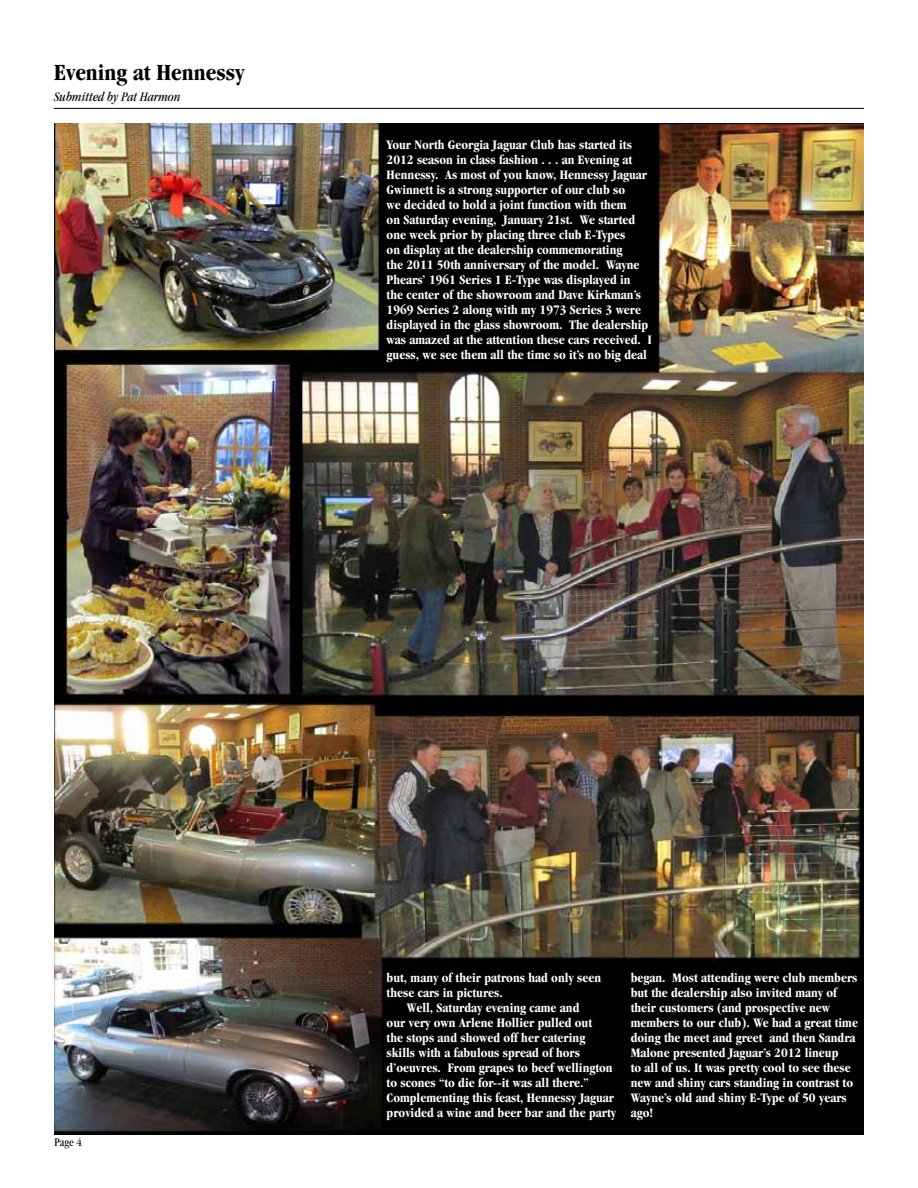
<style>
.page{position:relative;width:918px;height:1188px;background:#fff}
.page>*{position:absolute;margin:0;border:0;box-sizing:border-box;transform-origin:0 0}
.t1{font:700 condensed 24px "Garamond";color:#000}
.t2{font:700 condensed 13.5px/15px "Garamond";color:#fff}
.t3{font:italic condensed 13.5px "Garamond";color:#000}
.t4{font:condensed 12px "Garamond";color:#000}
</style>
<div class="page">
<hr style="left:54px;top:108px;width:810px;height:1px;background:#000">
<img style="left:54px;top:123px;width:810px;height:1011px">
<h1 class="t1" style="left:54px;top:58px;width:192px">Evening at Hennessy</h1>
<p class="t3" style="left:54px;top:89px;width:128px">Submitted by Pat Harmon</p>
<p class="t2" style="left:387px;top:137px;width:267px">Your North Georgia Jaguar Club has started its 2012 season in class fashion . . . an Evening at Hennessy. As most of you know, Hennessy Jaguar Gwinnett is a strong supporter of our club so<br>we decided to hold a joint function with them<br>on Saturday evening, January 21st. We started one week prior by placing three club E-Types<br>on display at the dealership commemorating<br>the 2011 50th anniversary of the model. Wayne Phears’ 1961 Series 1 E-Type was displayed in<br>the center of the showroom and Dave Kirkman’s 1969 Series 2 along with my 1973 Series 3 were displayed in the glass showroom. The dealership was amazed at the attention these cars received. I guess, we see them all the time so it’s no big deal</p>
<p class="t4" style="left:55px;top:1136px;width:29px">Page 4</p>
<p class="t2" style="left:387px;top:970px;width:216px">but, many of their patrons had only seen</p>
<p class="t2" style="left:387px;top:985px;width:118px">these cars in pictures.</p>
<p class="t2" style="left:407px;top:1000px;width:174px">Well, Saturday evening came and</p>
<p class="t2" style="left:387px;top:1015px;width:207px">our very own Arlene Hollier pulled out</p>
<p class="t2" style="left:387px;top:1030px;width:200px">the stops and showed off her catering</p>
<p class="t2" style="left:387px;top:1045px;width:195px">skills with a fabulous spread of hors</p>
<p class="t2" style="left:387px;top:1060px;width:228px">d’oeuvres. From grapes to beef wellington</p>
<p class="t2" style="left:387px;top:1075px;width:204px">to scones “to die for--it was all there.”</p>
<p class="t2" style="left:387px;top:1090px;width:229px">Complementing this feast, Hennessy Jaguar</p>
<p class="t2" style="left:387px;top:1105px;width:231px">provided a wine and beer bar and the party</p>
<p class="t2" style="left:631px;top:970px;width:229px">began. Most attending were club members but the dealership also invited many of their customers (and prospective new members to our club). We had a great time doing the meet and greet and then Sandra Malone presented Jaguar’s 2012 lineup<br>to all of us. It was pretty cool to see these new and shiny cars standing in contrast to Wayne’s old and shiny E-Type of 50 years ago!</p>
</div>
